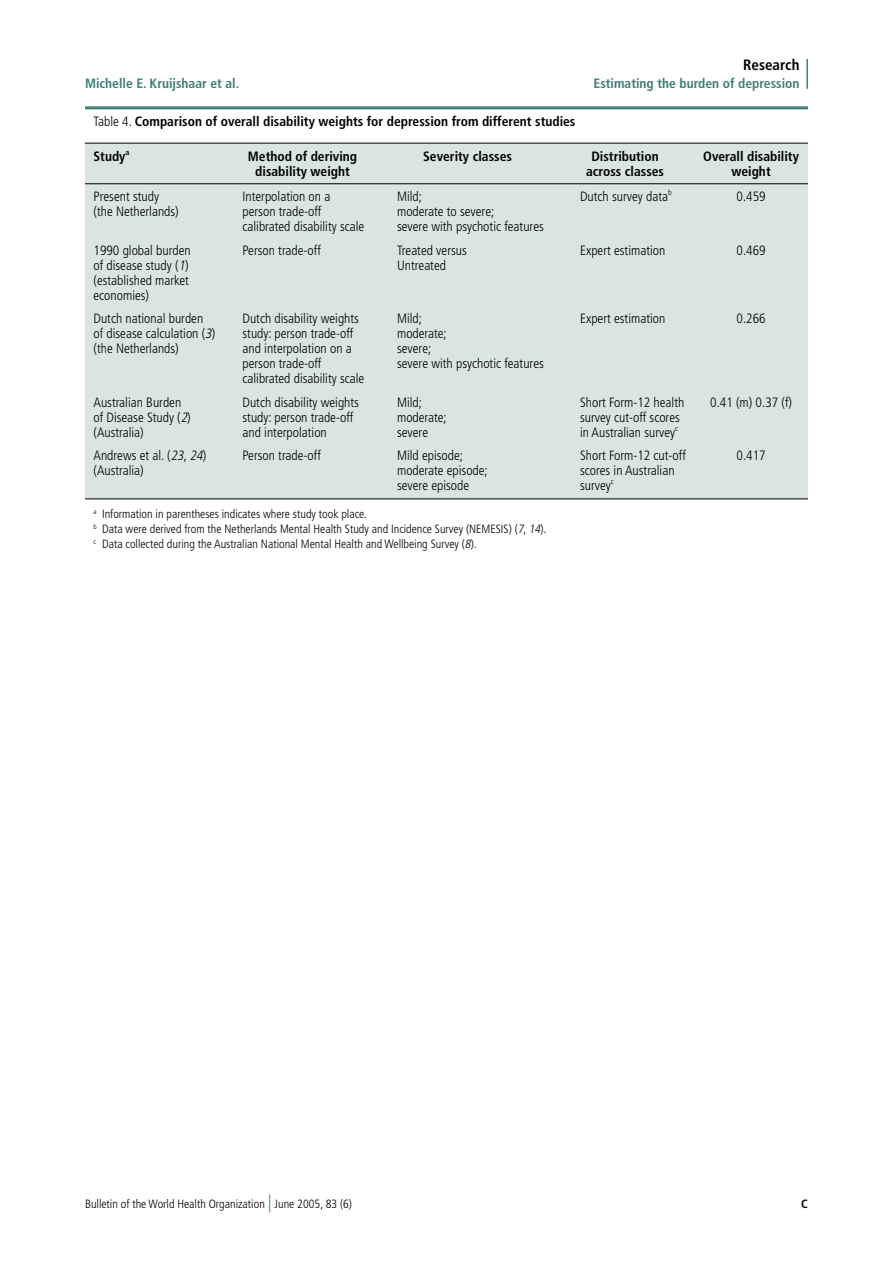
<style>
.page{position:relative;width:893px;height:1263px;background:#fff}
.page>*{position:absolute;margin:0;border:0;box-sizing:border-box;transform-origin:0 0}
.t1{font:700 condensed 15px "Frutiger";color:#000}
._15_-_Texto_da_tabela{font:300 condensed 13.5px/15px "Frutiger";color:#000}
._15_-_Texto_da_tabela-2{font:700 condensed 13.5px "Frutiger";color:#000}
._14_-_Título_da_tabela{font:700 condensed 13.5px "Frutiger";color:#000}
.t2{font:700 condensed 13.5px "Frutiger";color:#3f7f74}
._16_-_Referência_da_tabela{font:300 condensed 12px "Frutiger";color:#000}
.t3{font:700 condensed 12px "Frutiger";color:#000}
.s1{font-weight:300}
.s2{font-style:italic}
.s3{font-size:18px;color:#3f7f74}
</style>
<div class="page">
<hr style="left:806px;top:59px;width:2px;height:30px;background:#3f7f74">
<div style="left:85px;top:143px;width:723px;height:356px;background:#d9e5e3"></div>
<hr style="left:85px;top:106px;width:723px;height:3px;background:#3f7f74">
<hr style="left:85px;top:143px;width:723px;height:1px;background:#000">
<hr style="left:85px;top:183px;width:723px;height:1px;background:#000">
<hr style="left:85px;top:499px;width:723px;height:1px;background:#000">
<p class="t1" style="left:743px;top:56px;width:58px">Research</p>
<p class="t2" style="left:85px;top:75px;width:156px">Michelle E. Kruijshaar et al.</p>
<p class="t2" style="left:594px;top:75px;width:207px">Estimating the burden of depression</p>
<p class="_14_-_Título_da_tabela" style="left:94px;top:114px;width:483px"><span class="s1">Table 4.</span> Comparison of overall disability weights for depression from different studies</p>
<p class="_15_-_Texto_da_tabela-2" style="left:94px;top:148px;width:37px">Study<sup>a</sup></p>
<p class="_15_-_Texto_da_tabela-2" style="left:248px;top:148px;width:111px">Method of deriving</p>
<p class="_15_-_Texto_da_tabela-2" style="left:423px;top:148px;width:90px">Severity classes</p>
<p class="_15_-_Texto_da_tabela-2" style="left:591px;top:148px;width:69px">Distribution</p>
<p class="_15_-_Texto_da_tabela-2" style="left:703px;top:148px;width:97px">Overall disability</p>
<p class="_15_-_Texto_da_tabela-2" style="left:255px;top:163px;width:96px">disability weight</p>
<p class="_15_-_Texto_da_tabela-2" style="left:586px;top:163px;width:80px">across classes</p>
<p class="_15_-_Texto_da_tabela-2" style="left:731px;top:163px;width:41px">weight</p>
<p class="_15_-_Texto_da_tabela" style="left:94px;top:189px;width:67px">Present study</p>
<p class="_15_-_Texto_da_tabela" style="left:243px;top:189px;width:89px">Interpolation on a</p>
<p class="_15_-_Texto_da_tabela" style="left:397px;top:189px;width:26px">Mild;</p>
<p class="_15_-_Texto_da_tabela" style="left:580px;top:189px;width:93px">Dutch survey data<sup>b</sup></p>
<p class="_15_-_Texto_da_tabela" style="left:736px;top:189px;width:31px">0.459</p>
<p class="_15_-_Texto_da_tabela" style="left:94px;top:204px;width:87px">(the Netherlands)</p>
<p class="_15_-_Texto_da_tabela" style="left:243px;top:204px;width:80px">person trade-off</p>
<p class="_15_-_Texto_da_tabela" style="left:397px;top:204px;width:99px">moderate to severe;</p>
<p class="_15_-_Texto_da_tabela" style="left:243px;top:219px;width:123px">calibrated disability scale</p>
<p class="_15_-_Texto_da_tabela" style="left:397px;top:219px;width:148px">severe with psychotic features</p>
<p class="_15_-_Texto_da_tabela" style="left:94px;top:243px;width:99px">1990 global burden</p>
<p class="_15_-_Texto_da_tabela" style="left:243px;top:243px;width:80px">Person trade-off</p>
<p class="_15_-_Texto_da_tabela" style="left:397px;top:243px;width:71px">Treated versus</p>
<p class="_15_-_Texto_da_tabela" style="left:580px;top:243px;width:87px">Expert estimation</p>
<p class="_15_-_Texto_da_tabela" style="left:736px;top:243px;width:31px">0.469</p>
<p class="_15_-_Texto_da_tabela" style="left:94px;top:258px;width:96px">of disease study (<span class="s2">1</span>)</p>
<p class="_15_-_Texto_da_tabela" style="left:397px;top:258px;width:51px">Untreated</p>
<p class="_15_-_Texto_da_tabela" style="left:94px;top:273px;width:97px">(established market economies)</p>
<p class="_15_-_Texto_da_tabela" style="left:94px;top:311px;width:111px">Dutch national burden</p>
<p class="_15_-_Texto_da_tabela" style="left:243px;top:311px;width:118px">Dutch disability weights</p>
<p class="_15_-_Texto_da_tabela" style="left:397px;top:311px;width:26px">Mild;</p>
<p class="_15_-_Texto_da_tabela" style="left:580px;top:311px;width:87px">Expert estimation</p>
<p class="_15_-_Texto_da_tabela" style="left:736px;top:311px;width:31px">0.266</p>
<p class="_15_-_Texto_da_tabela" style="left:94px;top:326px;width:123px">of disease calculation (<span class="s2">3</span>)</p>
<p class="_15_-_Texto_da_tabela" style="left:243px;top:326px;width:112px">study: person trade-off</p>
<p class="_15_-_Texto_da_tabela" style="left:397px;top:326px;width:51px">moderate;</p>
<p class="_15_-_Texto_da_tabela" style="left:94px;top:341px;width:87px">(the Netherlands)</p>
<p class="_15_-_Texto_da_tabela" style="left:243px;top:341px;width:111px">and interpolation on a</p>
<p class="_15_-_Texto_da_tabela" style="left:397px;top:341px;width:36px">severe;</p>
<p class="_15_-_Texto_da_tabela" style="left:243px;top:356px;width:80px">person trade-off</p>
<p class="_15_-_Texto_da_tabela" style="left:397px;top:356px;width:148px">severe with psychotic features</p>
<p class="_15_-_Texto_da_tabela" style="left:243px;top:371px;width:123px">calibrated disability scale</p>
<p class="_15_-_Texto_da_tabela" style="left:94px;top:395px;width:89px">Australian Burden</p>
<p class="_15_-_Texto_da_tabela" style="left:243px;top:395px;width:118px">Dutch disability weights</p>
<p class="_15_-_Texto_da_tabela" style="left:397px;top:395px;width:26px">Mild;</p>
<p class="_15_-_Texto_da_tabela" style="left:580px;top:395px;width:106px">Short Form-12 health</p>
<p class="_15_-_Texto_da_tabela" style="left:710px;top:395px;width:83px">0.41 (m) 0.37 (f)</p>
<p class="_15_-_Texto_da_tabela" style="left:94px;top:410px;width:99px">of Disease Study (<span class="s2">2</span>)</p>
<p class="_15_-_Texto_da_tabela" style="left:243px;top:410px;width:112px">study: person trade-off</p>
<p class="_15_-_Texto_da_tabela" style="left:397px;top:410px;width:51px">moderate;</p>
<p class="_15_-_Texto_da_tabela" style="left:580px;top:410px;width:101px">survey cut-off scores</p>
<p class="_15_-_Texto_da_tabela" style="left:94px;top:425px;width:52px">(Australia)</p>
<p class="_15_-_Texto_da_tabela" style="left:243px;top:425px;width:86px">and interpolation</p>
<p class="_15_-_Texto_da_tabela" style="left:397px;top:425px;width:33px">severe</p>
<p class="_15_-_Texto_da_tabela" style="left:580px;top:425px;width:99px">in Australian survey<sup>c</sup></p>
<p class="_15_-_Texto_da_tabela" style="left:94px;top:448px;width:114px">Andrews et al. (<span class="s2">23</span>, <span class="s2">24</span>)</p>
<p class="_15_-_Texto_da_tabela" style="left:243px;top:448px;width:80px">Person trade-off</p>
<p class="_15_-_Texto_da_tabela" style="left:397px;top:448px;width:68px">Mild episode;</p>
<p class="_15_-_Texto_da_tabela" style="left:580px;top:448px;width:107px">Short Form-12 cut-off</p>
<p class="_15_-_Texto_da_tabela" style="left:736px;top:448px;width:31px">0.417</p>
<p class="_15_-_Texto_da_tabela" style="left:94px;top:463px;width:52px">(Australia)</p>
<p class="_15_-_Texto_da_tabela" style="left:397px;top:463px;width:92px">moderate episode;</p>
<p class="_15_-_Texto_da_tabela" style="left:580px;top:463px;width:96px">scores in Australian</p>
<p class="_15_-_Texto_da_tabela" style="left:397px;top:478px;width:74px">severe episode</p>
<p class="_15_-_Texto_da_tabela" style="left:580px;top:478px;width:35px">survey<sup>c</sup></p>
<p class="_16_-_Referência_da_tabela" style="left:94px;top:507px;width:275px"><sup>a</sup> Information in parentheses indicates where study took place.</p>
<p class="_16_-_Referência_da_tabela" style="left:94px;top:522px;width:454px"><sup>b</sup> Data were derived from the Netherlands Mental Health Study and Incidence Survey (NEMESIS) (<span class="s2">7</span>, <span class="s2">14</span>).</p>
<p class="_16_-_Referência_da_tabela" style="left:94px;top:537px;width:385px"><sup>c</sup> Data collected during the Australian National Mental Health and Wellbeing Survey (<span class="s2">8</span>).</p>
<p class="_16_-_Referência_da_tabela" style="left:85px;top:1197px;width:268px">Bulletin of the World Health Organization <span class="s3">|</span> June 2005, 83 (6)</p>
<p class="t3" style="left:801px;top:1197px;width:8px">C</p>
</div>
